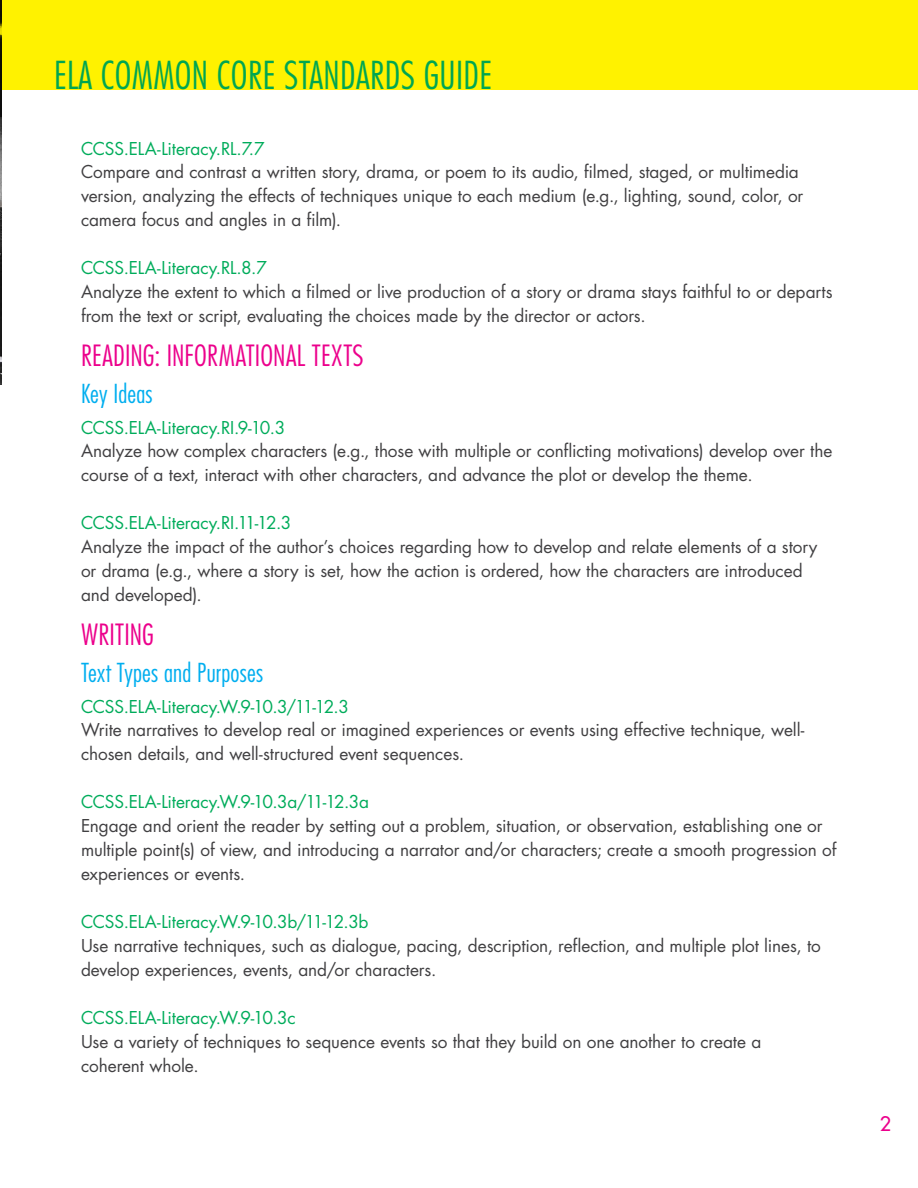
<style>
.page{position:relative;width:918px;height:1188px;background:#fff}
.page>*{position:absolute;margin:0;border:0;box-sizing:border-box;transform-origin:0 0}
.t1{font:300 condensed 37.5px "Futura";letter-spacing:.01em;color:#00a651}
.t2{font:300 condensed 28.5px "Futura";letter-spacing:.01em;color:#ec008c}
.t3{font:300 condensed 25.5px "Futura";letter-spacing:.01em;color:#00aeef}
.t4{font:19.5px "Futura";color:#ec008c}
.t5{font:17.25px/24px "Futura";letter-spacing:-.005em;color:#414042}
.t6{font:17.25px "Futura";letter-spacing:-.015em;color:#00ac5b}
</style>
<div class="page">
<img style="left:0;top:89px;width:2px;height:295px">
<div style="left:0;top:0;width:918px;height:89px;background:#fff200"></div>
<h1 class="t1" style="left:54px;top:52px;width:440px">ELA COMMON CORE STANDARDS GUIDE</h1>
<p class="t6" style="left:81px;top:136px;width:185px">CCSS.ELA-Literacy.RL.7.7</p>
<p class="t5" style="left:81px;top:160px;width:724px">Compare and contrast a written story, drama, or poem to its audio, filmed, staged, or multimedia version, analyzing the effects of techniques unique to each medium (e.g., lighting, sound, color, or camera focus and angles in a film).</p>
<p class="t6" style="left:81px;top:256px;width:188px">CCSS.ELA-Literacy.RL.8.7</p>
<p class="t5" style="left:81px;top:280px;width:753px">Analyze the extent to which a filmed or live production of a story or drama stays faithful to or departs from the text or script, evaluating the choices made by the director or actors.</p>
<h2 class="t2" style="left:81px;top:338px;width:23px">Reading</h2>
<h2 class="t2" style="left:154px;top:338px;width:52px">: Informational</h2>
<h2 class="t2" style="left:312px;top:338px;width:43px">Texts</h2>
<h3 class="t3" style="left:81px;top:377px;width:73px">Key Ideas</h3>
<p class="t6" style="left:81px;top:415px;width:206px">CCSS.ELA-Literacy.RI.9-10.3</p>
<p class="t5" style="left:81px;top:439px;width:753px">Analyze how complex characters (e.g., those with multiple or conflicting motivations) develop over the course of a text, interact with other characters, and advance the plot or develop the theme.</p>
<p class="t6" style="left:81px;top:511px;width:212px">CCSS.ELA-Literacy.RI.11-12.3</p>
<p class="t5" style="left:81px;top:535px;width:738px">Analyze the impact of the author’s choices regarding how to develop and relate elements of a story or drama (e.g., where a story is set, how the action is ordered, how the characters are introduced and developed).</p>
<h2 class="t2" style="left:81px;top:617px;width:12px">Writing</h2>
<h3 class="t3" style="left:81px;top:656px;width:184px">Text Types and Purposes</h3>
<p class="t6" style="left:81px;top:694px;width:270px">CCSS.ELA-Literacy.W.9-10.3/11-12.3</p>
<p class="t5" style="left:81px;top:718px;width:725px">Write narratives to develop real or imagined experiences or events using effective technique, well&shy;chosen details, and well-structured event sequences.</p>
<p class="t6" style="left:81px;top:790px;width:290px">CCSS.ELA-Literacy.W.9-10.3a/11-12.3a</p>
<p class="t5" style="left:81px;top:814px;width:757px">Engage and orient the reader by setting out a problem, situation, or observation, establishing one or multiple point(s) of view, and introducing a narrator and/or characters; create a smooth progression of experiences or events.</p>
<p class="t6" style="left:81px;top:910px;width:289px">CCSS.ELA-Literacy.W.9-10.3b/11-12.3b</p>
<p class="t5" style="left:81px;top:934px;width:741px">Use narrative techniques, such as dialogue, pacing, description, reflection, and multiple plot lines, to develop experiences, events, and/or characters.</p>
<p class="t6" style="left:81px;top:1006px;width:216px">CCSS.ELA-Literacy.W.9-10.3c</p>
<p class="t5" style="left:81px;top:1030px;width:682px">Use a variety of techniques to sequence events so that they build on one another to create a coherent whole.</p>
<p class="t4" style="left:880px;top:1112px;width:13px">2</p>
</div>
